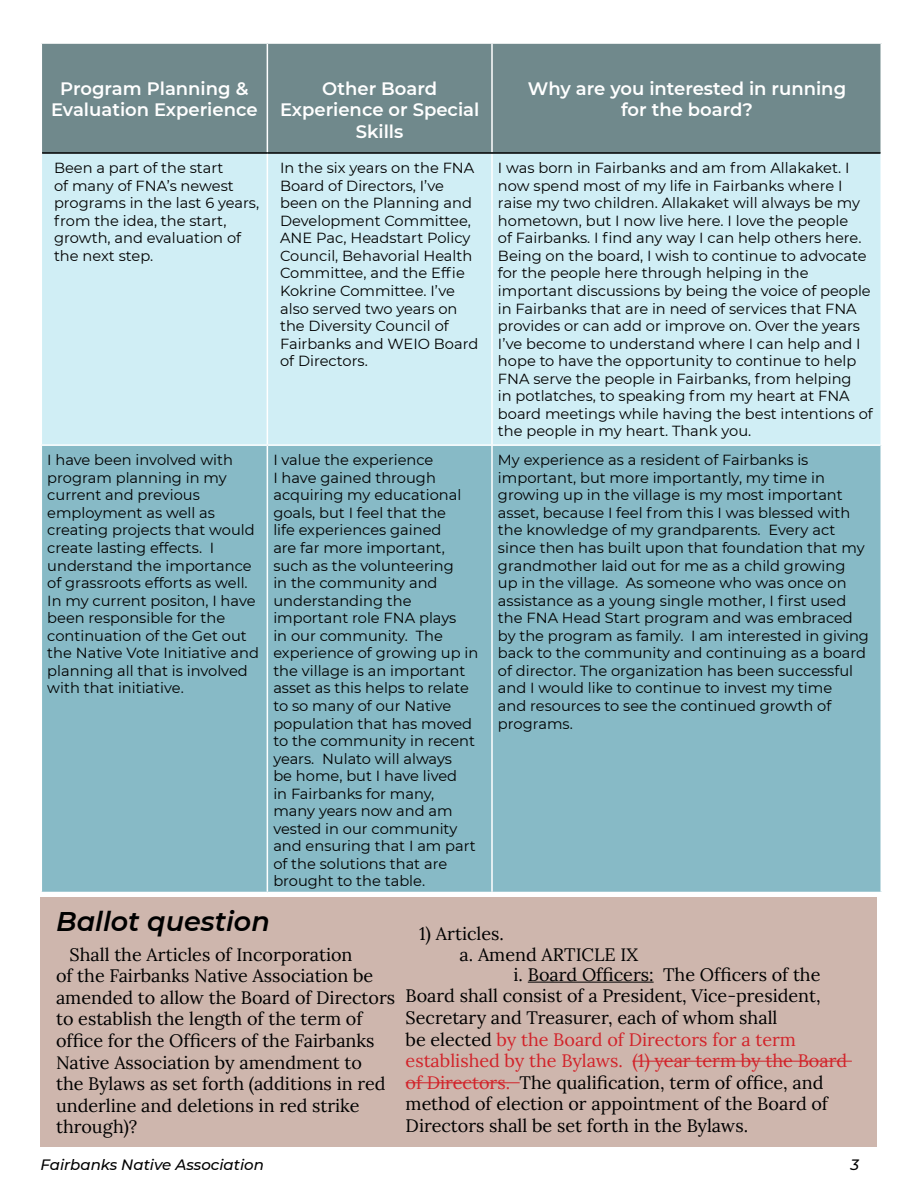
<style>
.page{position:relative;width:918px;height:1188px;background:#fff}
.page>*{position:absolute;margin:0;border:0;box-sizing:border-box;transform-origin:0 0}
.t1{font:italic 600 27px "Montserrat";color:#000}
.t2{font:18px/21.6px "Lora";color:#000}
.t3{font:600 18px/21.6px "Montserrat";color:#fff;text-align:center}
.t4{font:18px "Lora";color:#d2232a}
.t5{font:italic 500 15px "Montserrat";color:#000}
.t6{font:14.7px/17.5px "Montserrat";color:#000}
.s1{color:#000}
.s2{color:#d2232a}
</style>
<div class="page">
<div style="left:40px;top:897px;width:838px;height:249px;background:#ceb6ad"></div>
<div style="left:42px;top:44px;width:838px;height:108px;background:#70898c"></div>
<div style="left:42px;top:154px;width:838px;height:290px;background:#d0eef5"></div>
<div style="left:42px;top:446px;width:838px;height:446px;background:#87bac6"></div>
<hr style="left:267px;top:44px;width:1px;height:108px;background:#fff">
<hr style="left:491px;top:44px;width:2px;height:108px;background:#fff">
<hr style="left:267px;top:154px;width:1px;height:290px;background:#fff">
<hr style="left:491px;top:154px;width:2px;height:290px;background:#fff">
<hr style="left:267px;top:446px;width:1px;height:446px;background:#fff">
<hr style="left:491px;top:446px;width:2px;height:446px;background:#fff">
<svg style="left:880px;top:44px;width:1px;height:109px"></svg>
<svg style="left:880px;top:153px;width:1px;height:292px"></svg>
<svg style="left:880px;top:445px;width:2px;height:447px"></svg>
<hr style="left:42px;top:152px;width:225px;height:2px;background:#000">
<hr style="left:267px;top:152px;width:225px;height:2px;background:#000">
<hr style="left:492px;top:152px;width:388px;height:2px;background:#000">
<hr style="left:528px;top:982px;width:126px;height:1px;background:#000">
<hr style="left:632px;top:1061px;width:220px;height:1px;background:#d2232a">
<hr style="left:406px;top:1082px;width:114px;height:1px;background:#d2232a">
<p class="t3" style="left:51px;top:77px;width:208px">Program Planning &amp;<br>Evaluation Experience</p>
<p class="t3" style="left:280px;top:77px;width:201px">Other Board<br>Experience or Special<br>Skills</p>
<p class="t3" style="left:528px;top:77px;width:320px">Why are you interested in running for the board?</p>
<p class="t6" style="left:54px;top:159px;width:207px">Been a part of the start<br>of many of FNA’s newest programs in the last 6 years, from the idea, the start, growth, and evaluation of the next step.</p>
<p class="t6" style="left:280px;top:159px;width:200px">In the six years on the FNA<br>Board of Directors, I’ve been on the Planning and<br>Development Committee,<br>ANE Pac, Headstart Policy<br>Council, Behavorial Health<br>Committee, and the Effie<br>Kokrine Committee. I’ve also served two years on the Diversity Council of<br>Fairbanks and WEIO Board of Directors.</p>
<p class="t6" style="left:498px;top:159px;width:376px">I was born in Fairbanks and am from Allakaket. I now spend most of my life in Fairbanks where I raise my two children. Allakaket will always be my hometown, but I now live here. I love the people<br>of Fairbanks. I find any way I can help others here.<br>Being on the board, I wish to continue to advocate for the people here through helping in the important discussions by being the voice of people in Fairbanks that are in need of services that FNA provides or can add or improve on. Over the years I’ve become to understand where I can help and I hope to have the opportunity to continue to help FNA serve the people in Fairbanks, from helping<br>in potlatches, to speaking from my heart at FNA board meetings while having the best intentions of the people in my heart. Thank you.</p>
<p class="t6" style="left:47px;top:451px;width:213px">I have been involved with program planning in my current and previous employment as well as creating projects that would create lasting effects. I understand the importance of grassroots efforts as well.<br>In my current positon, I have been responsible for the continuation of the Get out the Native Vote Initiative and planning all that is involved with that initiative.</p>
<p class="t6" style="left:273px;top:451px;width:207px">I value the experience<br>I have gained through acquiring my educational goals, but I feel that the<br>life experiences gained<br>are far more important, such as the volunteering<br>in the community and understanding the important role FNA plays<br>in our community. The experience of growing up in the village is an important asset as this helps to relate to so many of our Native population that has moved to the community in recent years. Nulato will always<br>be home, but I have lived<br>in Fairbanks for many, many years now and am vested in our community and ensuring that I am part of the solutions that are brought to the table.</p>
<p class="t6" style="left:498px;top:451px;width:373px">My experience as a resident of Fairbanks is important, but more importantly, my time in growing up in the village is my most important asset, because I feel from this I was blessed with the knowledge of my grandparents. Every act since then has built upon that foundation that my grandmother laid out for me as a child growing<br>up in the village. As someone who was once on assistance as a young single mother, I first used the FNA Head Start program and was embraced by the program as family. I am interested in giving back to the community and continuing as a board of director. The organization has been successful and I would like to continue to invest my time<br>and resources to see the continued growth of programs.</p>
<h1 class="t1" style="left:56px;top:902px;width:215px">Ballot question</h1>
<p class="t2" style="left:56px;top:942px;width:341px;text-indent:14px">Shall the Articles of Incorporation<br>of the Fairbanks Native Association be amended to allow the Board of Directors to establish the length of the term of office for the Officers of the Fairbanks Native Association by amendment to<br>the Bylaws as set forth (additions in red underline and deletions in red strike through)?</p>
<p class="t2" style="left:419px;top:922px;width:86px">1) Articles.</p>
<p class="t2" style="left:460px;top:942px;width:180px">a. Amend ARTICLE IX</p>
<p class="t2" style="left:514px;top:962px;width:308px">i. Board Officers: The Officers of the</p>
<p class="t2" style="left:406px;top:984px;width:416px">Board shall consist of a President, Vice-president,</p>
<p class="t2" style="left:406px;top:1006px;width:373px">Secretary and Treasurer, each of whom shall</p>
<p class="t4" style="left:406px;top:1026px;width:392px"><span class="s1">be elected</span> by the Board of Directors for a term</p>
<p class="t4" style="left:406px;top:1047px;width:443px">established by the Bylaws. (1) year term by the Board</p>
<p class="t2" style="left:406px;top:1070px;width:419px"><span class="s2">of Directors.</span> The qualification, term of office, and</p>
<p class="t2" style="left:406px;top:1092px;width:424px">method of election or appointment of the Board of</p>
<p class="t2" style="left:406px;top:1114px;width:344px">Directors shall be set forth in the Bylaws.</p>
<p class="t5" style="left:40px;top:1154px;width:225px">Fairbanks Native Association</p>
<p class="t5" style="left:850px;top:1154px;width:10px">3</p>
</div>
